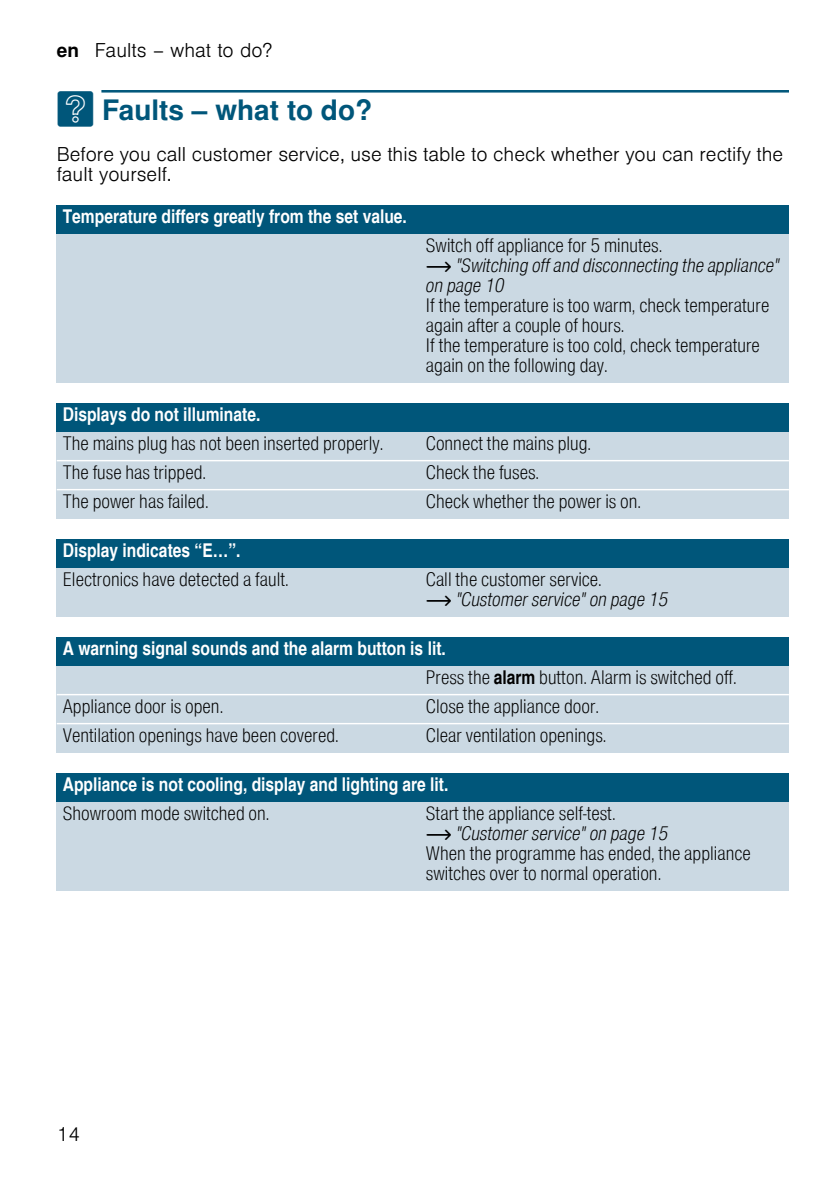
<style>
.page{position:relative;width:840px;height:1190px;background:#fff}
.page>*{position:absolute;margin:0;border:0;box-sizing:border-box;transform-origin:0 0}
.t1{font:700 28px "Nimbus San L";color:#00567a}
.t2{font:19px/20px "Nimbus San L Lig Con";color:#000}
.t3{font:19px "Nimbus San L Bol Con";color:#fff}
.t4{font:300 19px/20px "Nimbus San L";color:#000}
.t5{font:19px/20px "Nimbus San L Lig Con Ita";color:#000}
.s1{font-weight:700}
.s2{font-family:"BSH Symb PG2";font-weight:400;font-size:32px}
.s3{font-family:"BSH Symb PH1"}
.s4{font-family:"Nimbus San L Bol Con"}
</style>
<div class="page">
<svg style="left:101px;top:90px;width:687px;height:3px;background:#28708e"></svg>
<div style="left:57px;top:205px;width:731px;height:29px;background:#00567a"></div>
<div style="left:57px;top:234px;width:363px;height:149px;background:#cbd9e3"></div>
<div style="left:420px;top:234px;width:368px;height:149px;background:#cbd9e3"></div>
<div style="left:57px;top:403px;width:731px;height:29px;background:#00567a"></div>
<div style="left:57px;top:432px;width:363px;height:29px;background:#cbd9e3"></div>
<div style="left:420px;top:432px;width:368px;height:29px;background:#cbd9e3"></div>
<div style="left:57px;top:461px;width:363px;height:29px;background:#cbd9e3"></div>
<div style="left:420px;top:461px;width:368px;height:29px;background:#cbd9e3"></div>
<div style="left:57px;top:490px;width:363px;height:29px;background:#cbd9e3"></div>
<div style="left:420px;top:490px;width:368px;height:29px;background:#cbd9e3"></div>
<div style="left:57px;top:539px;width:731px;height:29px;background:#00567a"></div>
<div style="left:57px;top:568px;width:363px;height:49px;background:#cbd9e3"></div>
<div style="left:420px;top:568px;width:368px;height:49px;background:#cbd9e3"></div>
<div style="left:57px;top:637px;width:731px;height:29px;background:#00567a"></div>
<div style="left:57px;top:666px;width:363px;height:29px;background:#cbd9e3"></div>
<div style="left:420px;top:666px;width:368px;height:29px;background:#cbd9e3"></div>
<div style="left:57px;top:695px;width:363px;height:29px;background:#cbd9e3"></div>
<div style="left:420px;top:695px;width:368px;height:29px;background:#cbd9e3"></div>
<div style="left:57px;top:724px;width:363px;height:29px;background:#cbd9e3"></div>
<div style="left:420px;top:724px;width:368px;height:29px;background:#cbd9e3"></div>
<div style="left:57px;top:773px;width:731px;height:29px;background:#00567a"></div>
<div style="left:57px;top:802px;width:363px;height:89px;background:#cbd9e3"></div>
<div style="left:420px;top:802px;width:368px;height:89px;background:#cbd9e3"></div>
<hr style="left:57px;top:460px;width:731px;height:1px;background:#fff">
<hr style="left:57px;top:489px;width:731px;height:1px;background:#fff">
<hr style="left:57px;top:694px;width:731px;height:1px;background:#fff">
<hr style="left:57px;top:723px;width:731px;height:1px;background:#fff">
<p class="t4" style="left:57px;top:39px;width:217px"><span class="s1">en</span> Faults – what to do?</p>
<h1 class="t1" style="left:57px;top:93px;width:317px"><span class="s2">3</span> Faults – what to do?</h1>
<p class="t4" style="left:57px;top:143px;width:727px">Before you call customer service, use this table to check whether you can rectify the fault yourself.</p>
<p class="t3" style="left:63px;top:205px;width:345px">Temperature differs greatly from the set value.</p>
<p class="t2" style="left:426px;top:235px;width:238px">Switch off appliance for 5 minutes.</p>
<p class="t5" style="left:426px;top:255px;width:355px"><span class="s3">~</span> "Switching off and disconnecting the appliance" on page 10</p>
<p class="t2" style="left:426px;top:295px;width:345px">If the temperature is too warm, check temperature again after a couple of hours.<br>If the temperature is too cold, check temperature again on the following day.</p>
<p class="t3" style="left:63px;top:403px;width:199px">Displays do not illuminate.</p>
<p class="t2" style="left:63px;top:433px;width:322px">The mains plug has not been inserted properly.</p>
<p class="t2" style="left:426px;top:433px;width:166px">Connect the mains plug.</p>
<p class="t2" style="left:63px;top:462px;width:145px">The fuse has tripped.</p>
<p class="t2" style="left:426px;top:462px;width:115px">Check the fuses.</p>
<p class="t2" style="left:63px;top:491px;width:147px">The power has failed.</p>
<p class="t2" style="left:426px;top:491px;width:217px">Check whether the power is on.</p>
<p class="t3" style="left:63px;top:539px;width:179px">Display indicates “E…”.</p>
<p class="t2" style="left:63px;top:569px;width:227px">Electronics have detected a fault.</p>
<p class="t2" style="left:426px;top:569px;width:177px">Call the customer service.</p>
<p class="t5" style="left:426px;top:589px;width:244px"><span class="s3">~</span> "Customer service" on page 15</p>
<p class="t3" style="left:63px;top:637px;width:384px">A warning signal sounds and the alarm button is lit.</p>
<p class="t2" style="left:426px;top:667px;width:312px">Press the <span class="s4">alarm</span> button. Alarm is switched off.</p>
<p class="t2" style="left:63px;top:696px;width:162px">Appliance door is open.</p>
<p class="t2" style="left:426px;top:696px;width:175px">Close the appliance door.</p>
<p class="t2" style="left:63px;top:725px;width:277px">Ventilation openings have been covered.</p>
<p class="t2" style="left:426px;top:725px;width:182px">Clear ventilation openings.</p>
<p class="t3" style="left:63px;top:773px;width:387px">Appliance is not cooling, display and lighting are lit.</p>
<p class="t2" style="left:63px;top:803px;width:208px">Showroom mode switched on.</p>
<p class="t2" style="left:426px;top:803px;width:191px">Start the appliance self-test.</p>
<p class="t5" style="left:426px;top:823px;width:244px"><span class="s3">~</span> "Customer service" on page 15</p>
<p class="t2" style="left:426px;top:843px;width:326px">When the programme has ended, the appliance switches over to normal operation.</p>
<p class="t4" style="left:57px;top:1123px;width:25px">14</p>
</div>
